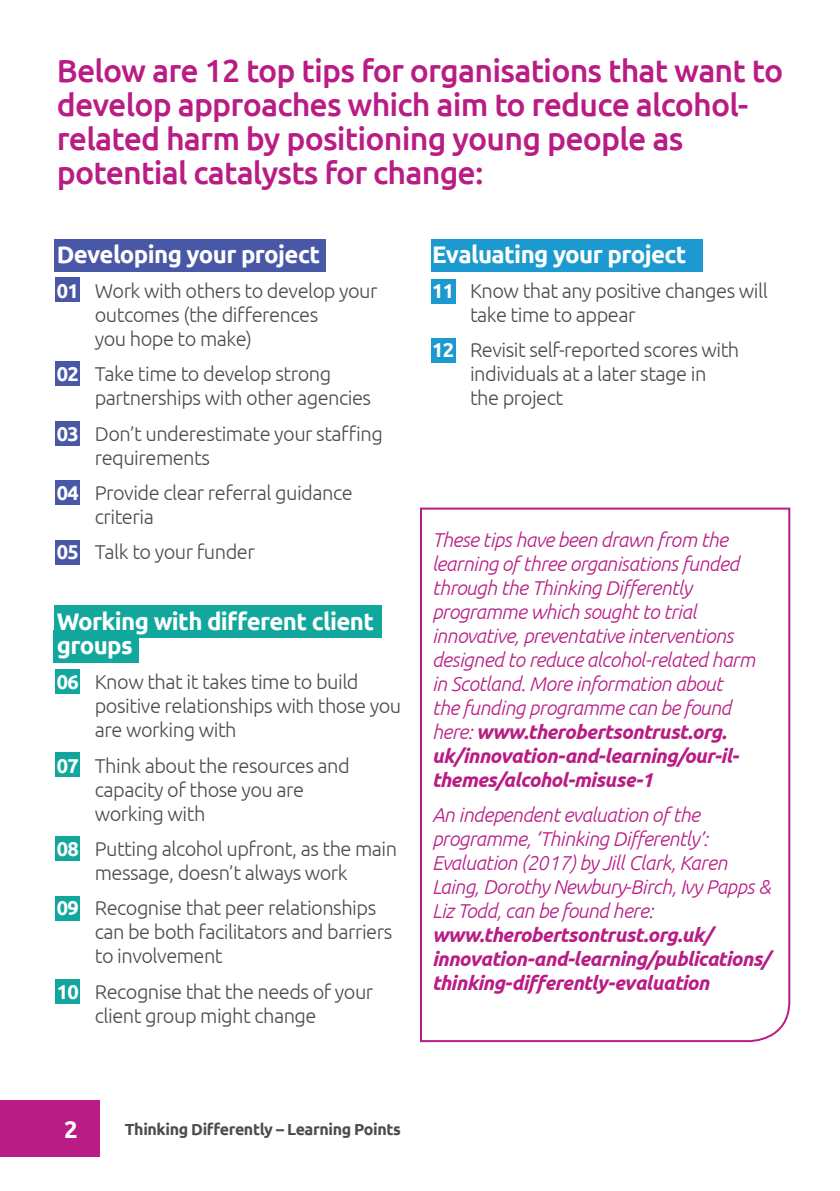
<style>
.page{position:relative;width:840px;height:1191px;background:#fff}
.page>*{position:absolute;margin:0;border:0;box-sizing:border-box;transform-origin:0 0}
.t1{font:500 32px/34px "Ubuntu";letter-spacing:-.025em;color:#b91c84}
.t2{font:700 24px/24px "Ubuntu";letter-spacing:-.025em;color:#fff}
.t3{font:300 20px/24px "Ubuntu";letter-spacing:-.025em;color:#4d4b50}
.t4{font:italic 300 20px/24px "Ubuntu";letter-spacing:-.025em;color:#b91c84}
.t5{font:700 16px "Ubuntu";letter-spacing:-.025em;color:#4d4b50}
.s1{font-weight:700;color:#fff}
.s2{font-weight:700}
</style>
<div class="page">
<div style="left:54px;top:239px;width:271px;height:32px;background:#4958a6"></div>
<div style="left:54px;top:605px;width:327px;height:33px;background:#12a79d"></div>
<div style="left:54px;top:630px;width:85px;height:32px;background:#12a79d"></div>
<div style="left:430px;top:239px;width:272px;height:32px;background:#1c99cf"></div>
<div style="left:55px;top:277px;width:25px;height:25px;background:#4958a6"></div>
<div style="left:55px;top:361px;width:25px;height:25px;background:#4958a6"></div>
<div style="left:55px;top:421px;width:25px;height:25px;background:#4958a6"></div>
<div style="left:55px;top:480px;width:25px;height:24px;background:#4958a6"></div>
<div style="left:55px;top:539px;width:25px;height:25px;background:#4958a6"></div>
<div style="left:55px;top:669px;width:25px;height:25px;background:#12a79d"></div>
<div style="left:55px;top:752px;width:25px;height:25px;background:#12a79d"></div>
<div style="left:55px;top:836px;width:25px;height:25px;background:#12a79d"></div>
<div style="left:55px;top:979px;width:25px;height:25px;background:#12a79d"></div>
<div style="left:55px;top:895px;width:25px;height:25px;background:#12a79d"></div>
<div style="left:430px;top:279px;width:25px;height:25px;background:#1c99cf"></div>
<div style="left:430px;top:338px;width:25px;height:25px;background:#1c99cf"></div>
<div style="left:0;top:1100px;width:99px;height:57px;background:#b91c84"></div>
<svg style="left:420px;top:507px;width:370px;height:536px"></svg>
<p class="t1" style="left:57px;top:52px;width:727px">Below are 12 top tips for organisations that want to develop approaches which aim to reduce alcohol&shy;related harm by positioning young people as potential catalysts for change:</p>
<p class="t2" style="left:57px;top:242px;width:265px">Developing your project</p>
<p class="t3" style="left:95px;top:278px;width:284px;text-indent:-38px"><span class="s1">01</span> Work with others to develop your outcomes (the differences<br>you hope to make)</p>
<p class="t3" style="left:95px;top:361px;width:277px;text-indent:-38px"><span class="s1">02</span> Take time to develop strong partnerships with other agencies</p>
<p class="t3" style="left:95px;top:421px;width:289px;text-indent:-38px"><span class="s1">03</span> Don’t underestimate your staffing requirements</p>
<p class="t3" style="left:95px;top:480px;width:259px;text-indent:-38px"><span class="s1">04</span> Provide clear referral guidance criteria</p>
<p class="t3" style="left:57px;top:539px;width:199px"><span class="s1">05</span> Talk to your funder</p>
<p class="t2" style="left:57px;top:609px;width:318px">Working with different client groups</p>
<p class="t3" style="left:95px;top:669px;width:308px;text-indent:-38px"><span class="s1">06</span> Know that it takes time to build positive relationships with those you are working with</p>
<p class="t3" style="left:95px;top:753px;width:256px;text-indent:-38px"><span class="s1">07</span> Think about the resources and capacity of those you are working with</p>
<p class="t3" style="left:57px;top:836px;width:342px;text-align:center"><span class="s1">08</span> Putting alcohol upfront, as the main message, doesn’t always work</p>
<p class="t3" style="left:95px;top:896px;width:299px;text-indent:-38px"><span class="s1">09</span> Recognise that peer relationships can be both facilitators and barriers to involvement</p>
<p class="t3" style="left:95px;top:979px;width:280px;text-indent:-38px"><span class="s1">10</span> Recognise that the needs of your client group might change</p>
<p class="t2" style="left:432px;top:242px;width:256px">Evaluating your project</p>
<p class="t3" style="left:470px;top:278px;width:299px;text-indent:-38px"><span class="s1">11</span> Know that any positive changes will take time to appear</p>
<p class="t3" style="left:470px;top:337px;width:271px;text-indent:-38px"><span class="s1">12</span> Revisit self-reported scores with individuals at a later stage in the project</p>
<p class="t4" style="left:432px;top:527px;width:324px">These tips have been drawn from the learning of three organisations funded through the Thinking Differently programme which sought to trial innovative, preventative interventions designed to reduce alcohol-related harm in Scotland. More information about<br>the funding programme can be found here: <span class="s2">www.therobertsontrust.org. uk/innovation-and-learning/our-il&shy;themes/alcohol-misuse-1</span></p>
<p class="t4" style="left:432px;top:802px;width:340px">An independent evaluation of the programme, ‘Thinking Differently’:<br>Evaluation (2017) by Jill Clark, Karen Laing, Dorothy Newbury-Birch, Ivy Papps &amp; Liz Todd, can be found here: <span class="s2">www.therobertsontrust.org.uk/ innovation-and-learning/publications/ thinking-differently-evaluation</span></p>
<p class="t2" style="left:64px;top:1117px;width:15px">2</p>
<p class="t5" style="left:125px;top:1119px;width:277px">Thinking Differently – Learning Points</p>
</div>
